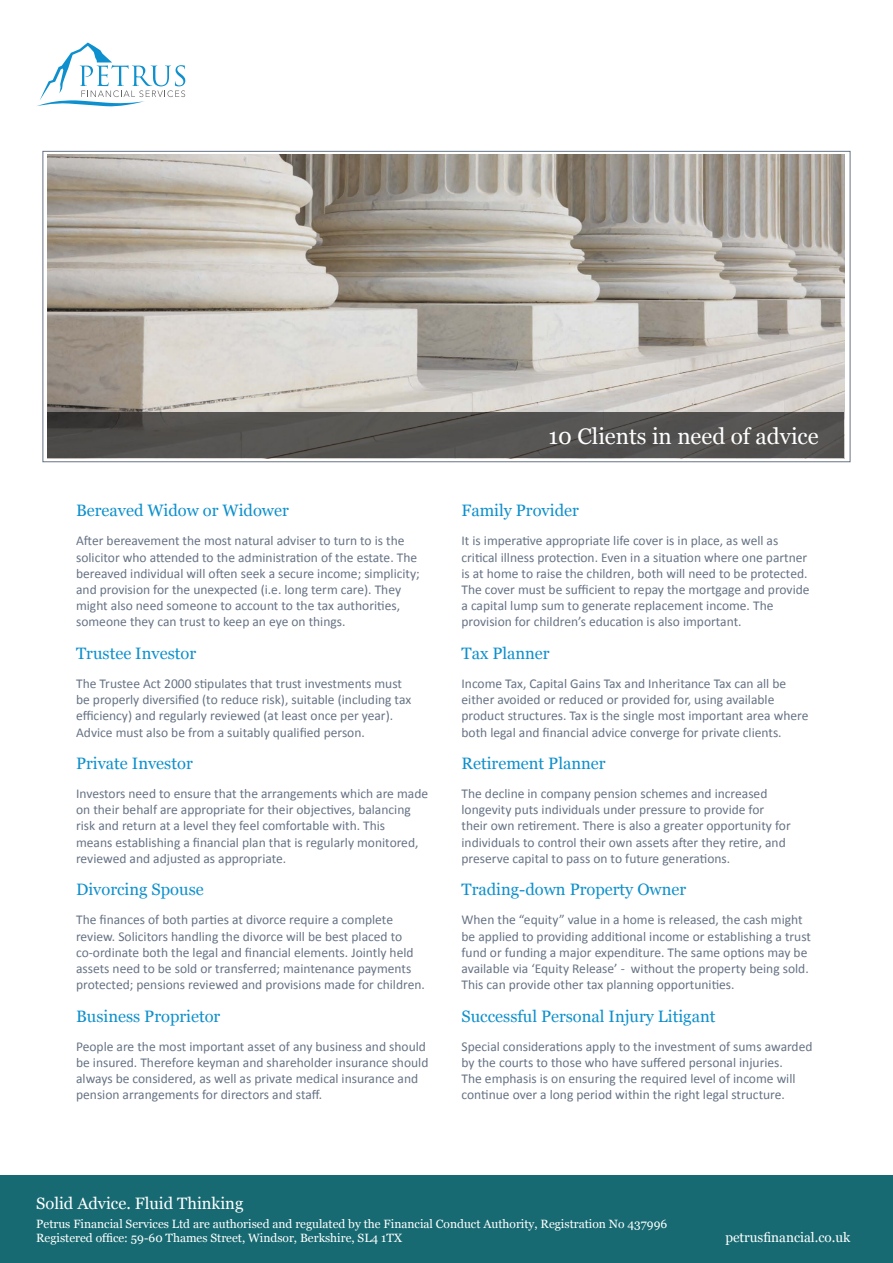
<style>
.page{position:relative;width:893px;height:1263px;background:#fff}
.page>*{position:absolute;margin:0;border:0;box-sizing:border-box;transform-origin:0 0}
.t1{font:22.5px "Georgia";color:#fff}
.t2{font:16.5px "Georgia";color:#0d90cd}
.t3{font:16.5px "Georgia";color:#fff}
.t4{font:13.5px/16.2px "Calibri";color:#667384}
.t5{font:13.5px "Georgia";color:#fff}
.t6{font:12px/14.4px "Georgia";color:#fff}
</style>
<div class="page">
<div style="left:0;top:1176px;width:893px;height:87px;background:#176a72"></div>
<svg style="left:37px;top:43px;width:148px;height:64px"></svg>
<div style="left:43px;top:151px;width:807px;height:311px;background:linear-gradient(to right,#fff,#fff);border:1px solid #667384"></div>
<img style="left:47px;top:155px;width:797px;height:258px">
<svg style="left:47px;top:413px;width:797px;height:45px;background:#52504e"></svg>
<p class="t2" style="left:76px;top:501px;width:214px">Bereaved Widow or Widower</p>
<p class="t4" style="left:76px;top:533px;width:345px">After bereavement the most natural adviser to turn to is the solicitor who attended to the administration of the estate. The bereaved individual will often seek a secure income; simplicity; and provision for the unexpected (i.e. long term care). They might also need someone to account to the tax authorities, someone they can trust to keep an eye on things.</p>
<p class="t2" style="left:76px;top:643px;width:122px">Trustee Investor</p>
<p class="t4" style="left:76px;top:675px;width:337px">The Trustee Act 2000 stipulates that trust investments must be properly diversified (to reduce risk), suitable (including tax efficiency) and regularly reviewed (at least once per year).<br>Advice must also be from a suitably qualified person.</p>
<p class="t2" style="left:76px;top:753px;width:118px">Private Investor</p>
<p class="t4" style="left:76px;top:785px;width:353px">Investors need to ensure that the arrangements which are made on their behalf are appropriate for their objectives, balancing risk and return at a level they feel comfortable with. This<br>means establishing a financial plan that is regularly monitored, reviewed and adjusted as appropriate.</p>
<p class="t2" style="left:76px;top:880px;width:129px">Divorcing Spouse</p>
<p class="t4" style="left:76px;top:912px;width:350px">The finances of both parties at divorce require a complete review. Solicitors handling the divorce will be best placed to co-ordinate both the legal and financial elements. Jointly held assets need to be sold or transferred; maintenance payments protected; pensions reviewed and provisions made for children.</p>
<p class="t2" style="left:76px;top:1006px;width:146px">Business Proprietor</p>
<p class="t4" style="left:76px;top:1038px;width:354px">People are the most important asset of any business and should be insured. Therefore keyman and shareholder insurance should always be considered, as well as private medical insurance and pension arrangements for directors and staff.</p>
<h1 class="t1" style="left:549px;top:423px;width:272px">10 Clients in need of advice</h1>
<p class="t2" style="left:461px;top:501px;width:119px">Family Provider</p>
<p class="t4" style="left:461px;top:533px;width:350px">It is imperative appropriate life cover is in place, as well as critical illness protection. Even in a situation where one partner is at home to raise the children, both will need to be protected.<br>The cover must be sufficient to repay the mortgage and provide a capital lump sum to generate replacement income. The provision for children’s education is also important.</p>
<p class="t2" style="left:461px;top:643px;width:90px">Tax Planner</p>
<p class="t4" style="left:461px;top:675px;width:348px">Income Tax, Capital Gains Tax and Inheritance Tax can all be either avoided or reduced or provided for, using available product structures. Tax is the single most important area where both legal and financial advice converge for private clients.</p>
<p class="t2" style="left:461px;top:753px;width:146px">Retirement Planner</p>
<p class="t4" style="left:461px;top:785px;width:331px">The decline in company pension schemes and increased longevity puts individuals under pressure to provide for their own retirement. There is also a greater opportunity for individuals to control their own assets after they retire, and preserve capital to pass on to future generations.</p>
<p class="t2" style="left:461px;top:880px;width:226px">Trading-down Property Owner</p>
<p class="t4" style="left:461px;top:912px;width:351px">When the “equity” value in a home is released, the cash might be applied to providing additional income or establishing a trust fund or funding a major expenditure. The same options may be available via ‘Equity Release’ - without the property being sold.<br>This can provide other tax planning opportunities.</p>
<p class="t2" style="left:461px;top:1006px;width:255px">Successful Personal Injury Litigant</p>
<p class="t4" style="left:461px;top:1038px;width:352px">Special considerations apply to the investment of sums awarded by the courts to those who have suffered personal injuries.<br>The emphasis is on ensuring the required level of income will continue over a long period within the right legal structure.</p>
<p class="t3" style="left:36px;top:1193px;width:209px">Solid Advice. Fluid Thinking</p>
<p class="t6" style="left:36px;top:1217px;width:632px">Petrus Financial Services Ltd are authorised and regulated by the Financial Conduct Authority, Registration No 437996<br>Registered office: 59-60 Thames Street, Windsor, Berkshire, SL4 1TX</p>
<p class="t5" style="left:725px;top:1229px;width:127px">petrusfinancial.co.uk</p>
</div>
